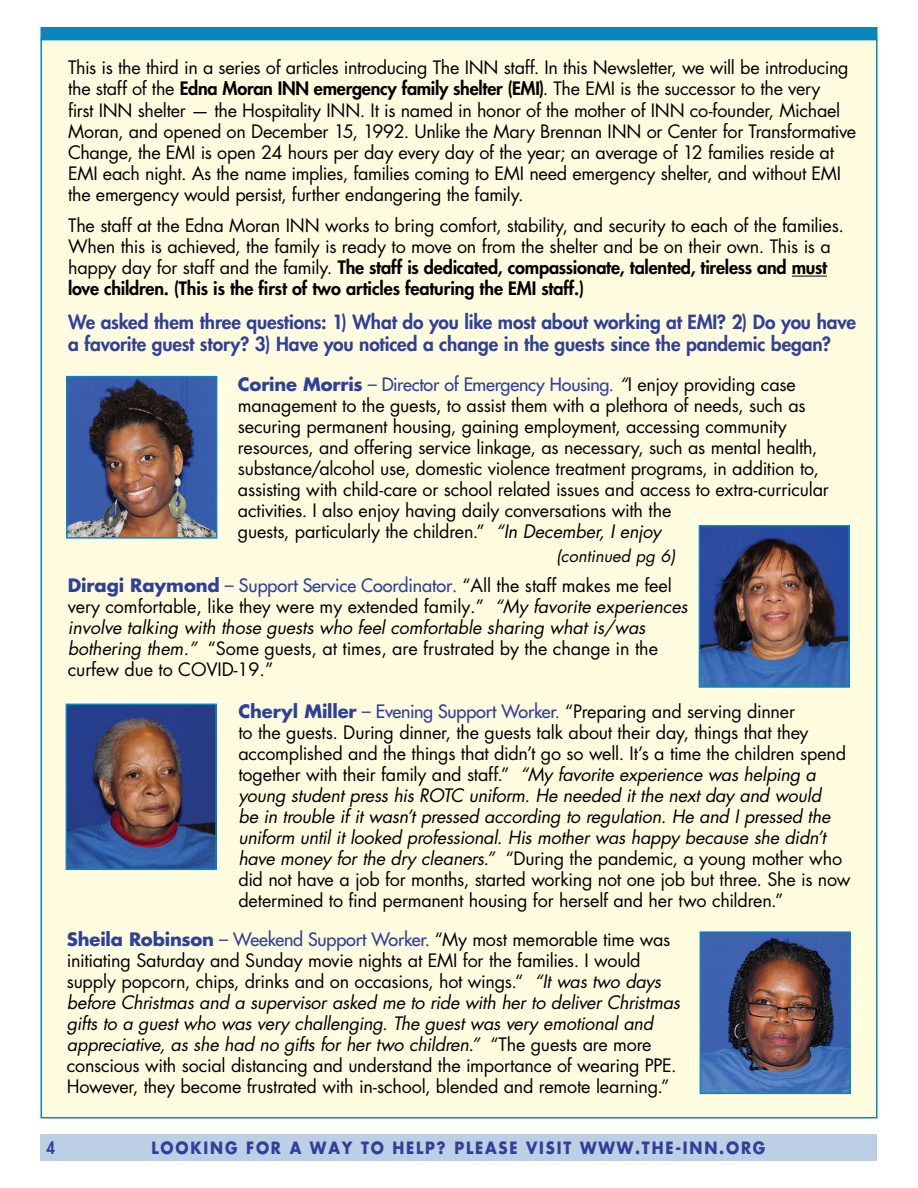
<style>
.page{position:relative;width:918px;height:1188px;background:#fff}
.page>*{position:absolute;margin:0;border:0;box-sizing:border-box;transform-origin:0 0}
.t1{font:800 19.05px/22.5px "Futura Std";letter-spacing:-.01em;color:#2f409a}
.t2{font:18px/21px "Futura Std";letter-spacing:-.015em;color:#000}
.t3{font:700 16.5px "Futura Std";letter-spacing:.12em;color:#2f409a;scale:.9 1}
.t4{font:italic 16.5px "Futura Std";color:#000}
.t5{font:800 16.5px "Futura Std";color:#2f409a;scale:.9 1}
.s1{font-weight:800}
.s2{font-weight:700;color:#2f409a}
.s3{font-weight:500;color:#2f409a}
.s4{font-style:italic}
</style>
<div class="page">
<div style="left:40px;top:1134px;width:837px;height:27px;background:#bccfe5"></div>
<div style="left:40px;top:27px;width:838px;height:13px;background:#0886bb"></div>
<div style="left:40px;top:39px;width:838px;height:1079px;background:#fffcdf;border:2px solid #0886bb"></div>
<img style="left:69px;top:707px;width:145px;height:160px">
<div style="left:66px;top:704px;width:151px;height:166px;border:2px solid #0886bb"></div>
<img style="left:702px;top:528px;width:145px;height:157px">
<div style="left:699px;top:525px;width:151px;height:163px;border:2px solid #0886bb"></div>
<img style="left:69px;top:379px;width:145px;height:157px">
<div style="left:66px;top:376px;width:151px;height:163px;border:2px solid #0886bb"></div>
<img style="left:703px;top:934px;width:145px;height:157px">
<div style="left:700px;top:931px;width:151px;height:163px;border:2px solid #0886bb"></div>
<hr style="left:792px;top:276px;width:35px;height:1px;background:#000">
<p class="t2" style="left:68px;top:58px;width:790px">This is the third in a series of articles introducing The INN staff. In this Newsletter, we will be introducing the staff of the <span class="s1">Edna Moran INN emergency family shelter (EMI)</span>. The EMI is the successor to the very<br>first INN shelter — the Hospitality INN. It is named in honor of the mother of INN co-founder, Michael Moran, and opened on December 15, 1992. Unlike the Mary Brennan INN or Center for Transformative Change, the EMI is open 24 hours per day every day of the year; an average of 12 families reside at EMI each night. As the name implies, families coming to EMI need emergency shelter, and without EMI the emergency would persist, further endangering the family.</p>
<p class="t2" style="left:68px;top:215px;width:777px">The staff at the Edna Moran INN works to bring comfort, stability, and security to each of the families.<br>When this is achieved, the family is ready to move on from the shelter and be on their own. This is a happy day for staff and the family. <span class="s1">The staff is dedicated, compassionate, talented, tireless and must love children. (This is the first of two articles featuring the EMI staff.)</span></p>
<p class="t1" style="left:68px;top:310px;width:790px">We asked them three questions: 1) What do you like most about working at EMI? 2) Do you have a favorite guest story? 3) Have you noticed a change in the guests since the pandemic began?</p>
<p class="t2" style="left:238px;top:374px;width:592px"><span class="s2">Corine Morris</span> <span class="s3">– Director of Emergency Housing.</span> <span class="s4">“</span>I enjoy providing case management to the guests, to assist them with a plethora of needs, such as securing permanent housing, gaining employment, accessing community resources, and offering service linkage, as necessary, such as mental health, substance/alcohol use, domestic violence treatment programs, in addition to, assisting with child-care or school related issues and access to extra-curricular activities. I also enjoy having daily conversations with the<br>guests, particularly the children.” <span class="s4">“In December, I enjoy</span></p>
<p class="t4" style="left:556px;top:545px;width:121px">(continued pg 6)</p>
<p class="t2" style="left:68px;top:575px;width:622px"><span class="s2">Diragi Raymond</span> <span class="s3">– Support Service Coordinator.</span> “All the staff makes me feel very comfortable, like they were my extended family.” <span class="s4">“My favorite experiences involve talking with those guests who feel comfortable sharing what is/was bothering them.”</span> “Some guests, at times, are frustrated by the change in the curfew due to COVID-19.”</p>
<p class="t2" style="left:238px;top:701px;width:614px"><span class="s2">Cheryl Miller</span> <span class="s3">– Evening Support Worker.</span> “Preparing and serving dinner<br>to the guests. During dinner, the guests talk about their day, things that they accomplished and the things that didn’t go so well. It’s a time the children spend together with their family and staff.” <span class="s4">“My favorite experience was helping a young student press his ROTC uniform. He needed it the next day and would<br>be in trouble if it wasn’t pressed according to regulation. He and I pressed the uniform until it looked professional. His mother was happy because she didn’t have money for the dry cleaners.”</span> “During the pandemic, a young mother who did not have a job for months, started working not one job but three. She is now determined to find permanent housing for herself and her two children.”</p>
<p class="t2" style="left:67px;top:929px;width:615px"><span class="s2">Sheila Robinson</span> <span class="s3">– Weekend Support Worker.</span> “My most memorable time was initiating Saturday and Sunday movie nights at EMI for the families. I would supply popcorn, chips, drinks and on occasions, hot wings.“ <span class="s4">“It was two days before Christmas and a supervisor asked me to ride with her to deliver Christmas gifts to a guest who was very challenging. The guest was very emotional and appreciative, as she had no gifts for her two children.”</span> “The guests are more conscious with social distancing and understand the importance of wearing PPE.<br>However, they become frustrated with in-school, blended and remote learning.”</p>
<p class="t5" style="left:46px;top:1137px;width:11px">4</p>
<p class="t3" style="left:152px;top:1136px;width:684px">LOOKING FOR A WAY TO HELP? PLEASE VISIT WWW.THE-INN.ORG</p>
</div>
